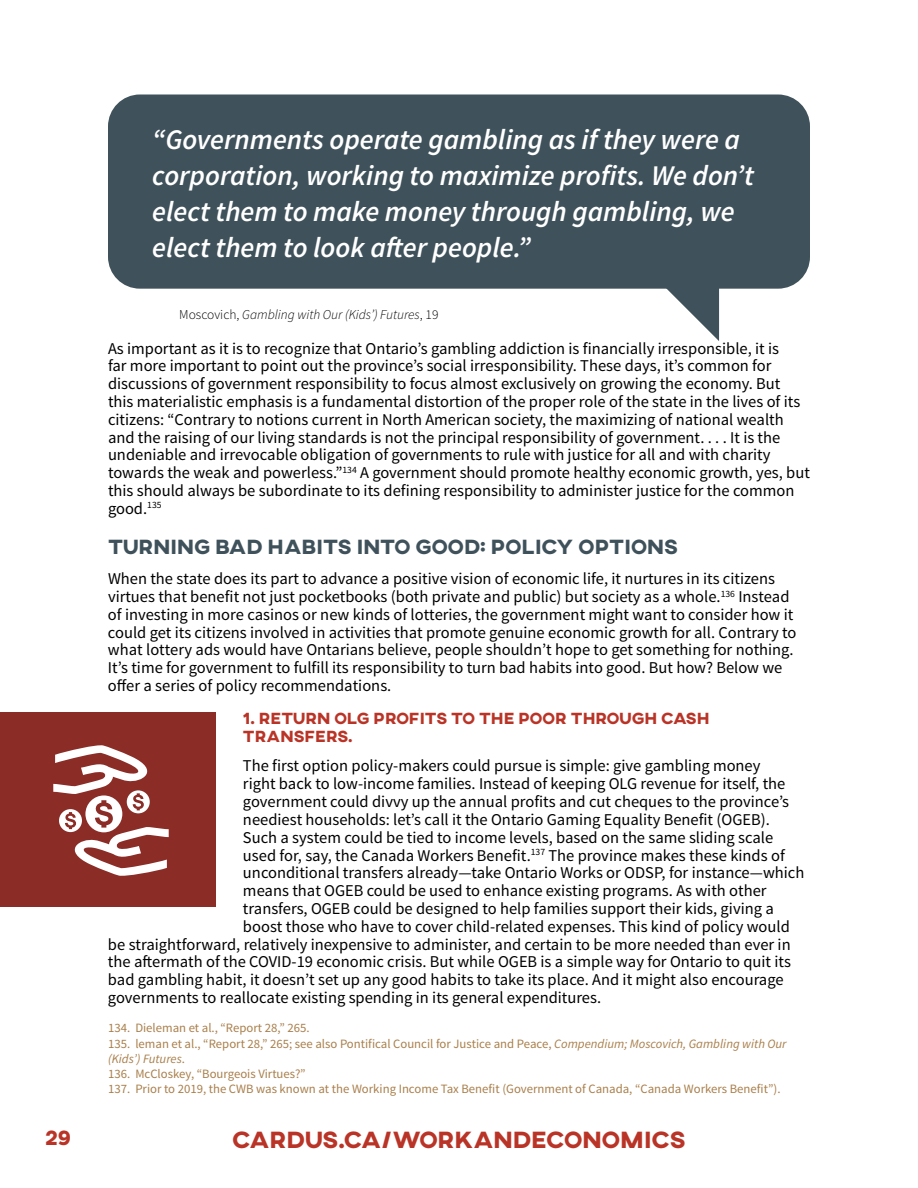
<style>
.page{position:relative;width:918px;height:1188px;background:#fff}
.page>*{position:absolute;margin:0;border:0;box-sizing:border-box;transform-origin:0 0}
.t1{font:italic 600 28.5px/36px "Source Sans Pro";color:#fff}
.t2{font:800 24px "AXIS";color:#b93427}
.t3{font:800 21px "AXIS";color:#3f515a}
.t4{font:800 21px "AXIS";color:#b93427}
.t5{font:16.5px/17.9px "Source Sans Pro";color:#000}
.t6{font:800 16.5px/17.9px "AXIS";color:#b93427}
.t7{font:italic 300 13.5px "Source Sans Pro";color:#000}
.t8{font:12.75px/15.3px "Source Sans Pro";color:#a97f4b}
.s1{font-style:normal}
.s2{font-style:italic}
</style>
<div class="page">
<div style="left:0;top:712px;width:216px;height:195px;background:#8b2c26"></div>
<svg style="left:53px;top:745px;width:116px;height:131px"></svg>
<div style="left:108px;top:95px;width:702px;height:194px;background:#3f515a;border-radius:32px"></div>
<svg style="left:665px;top:288px;width:54px;height:53px"></svg>
<h1 class="t1" style="left:152px;top:121px;width:603px">“Governments operate gambling as if they were a corporation, working to maximize profits. We don’t elect them to make money through gambling, we elect them to look after people.”</h1>
<p class="t7" style="left:179px;top:306px;width:261px"><span class="s1">Moscovich,</span> Gambling with Our (Kids’) Futures<span class="s1">, 19</span></p>
<p class="t5" style="left:108px;top:339px;width:703px">As important as it is to recognize that Ontario’s gambling addiction is financially irresponsible, it is<br>far more important to point out the province’s social irresponsibility. These days, it’s common for discussions of government responsibility to focus almost exclusively on growing the economy. But this materialistic emphasis is a fundamental distortion of the proper role of the state in the lives of its citizens: “Contrary to notions current in North American society, the maximizing of national wealth and the raising of our living standards is not the principal responsibility of government. . . . It is the undeniable and irrevocable obligation of governments to rule with justice for all and with charity towards the weak and powerless.”<sup>134</sup> A government should promote healthy economic growth, yes, but this should always be subordinate to its defining responsibility to administer justice for the common good.<sup>135</sup></p>
<p class="t3" style="left:108px;top:533px;width:571px">TURNING BAD HABITS INTO GOOD: POLICY OPTIONS</p>
<p class="t5" style="left:108px;top:570px;width:690px">When the state does its part to advance a positive vision of economic life, it nurtures in its citizens virtues that benefit not just pocketbooks (both private and public) but society as a whole.<sup>136</sup> Instead of investing in more casinos or new kinds of lotteries, the government might want to consider how it could get its citizens involved in activities that promote genuine economic growth for all. Contrary to what lottery ads would have Ontarians believe, people shouldn’t hope to get something for nothing.<br>It’s time for government to fulfill its responsibility to turn bad habits into good. But how? Below we offer a series of policy recommendations.</p>
<p class="t6" style="left:243px;top:710px;width:468px">1. RETURN OLG PROFITS TO THE POOR THROUGH CASH<br>TRANSFERS.</p>
<p class="t5" style="left:243px;top:757px;width:519px">The first option policy-makers could pursue is simple: give gambling money</p>
<p class="t5" style="left:243px;top:775px;width:544px">right back to low-income families. Instead of keeping OLG revenue for itself, the</p>
<p class="t5" style="left:243px;top:793px;width:548px">government could divvy up the annual profits and cut cheques to the province’s</p>
<p class="t5" style="left:243px;top:811px;width:528px">neediest households: let’s call it the Ontario Gaming Equality Benefit (OGEB).</p>
<p class="t5" style="left:243px;top:829px;width:532px">Such a system could be tied to income levels, based on the same sliding scale</p>
<p class="t5" style="left:243px;top:846px;width:543px">used for, say, the Canada Workers Benefit.<sup>137</sup> The province makes these kinds of</p>
<p class="t5" style="left:243px;top:864px;width:563px">unconditional transfers already—take Ontario Works or ODSP, for instance—which</p>
<p class="t5" style="left:243px;top:882px;width:525px">means that OGEB could be used to enhance existing programs. As with other</p>
<p class="t5" style="left:243px;top:900px;width:532px">transfers, OGEB could be designed to help families support their kids, giving a</p>
<p class="t5" style="left:243px;top:918px;width:548px">boost those who have to cover child-related expenses. This kind of policy would</p>
<p class="t5" style="left:108px;top:935px;width:684px">be straightforward, relatively inexpensive to administer, and certain to be more needed than ever in</p>
<p class="t5" style="left:108px;top:953px;width:684px">the aftermath of the COVID-19 economic crisis. But while OGEB is a simple way for Ontario to quit its</p>
<p class="t5" style="left:108px;top:971px;width:677px">bad gambling habit, it doesn’t set up any good habits to take its place. And it might also encourage</p>
<p class="t5" style="left:108px;top:989px;width:495px">governments to reallocate existing spending in its general expenditures.</p>
<p class="t8" style="left:108px;top:1021px;width:680px">134. Dieleman et al., “Report 28,” 265.<br>135. leman et al., “Report 28,” 265; see also Pontifical Council for Justice and Peace, <span class="s2">Compendium; Moscovich, Gambling with Our (Kids’) Futures</span>.<br>136. McCloskey, “Bourgeois Virtues?”<br>137. Prior to 2019, the CWB was known at the Working Income Tax Benefit (Government of Canada, “Canada Workers Benefit”).</p>
<p class="t4" style="left:45px;top:1124px;width:28px">29</p>
<h2 class="t2" style="left:232px;top:1124px;width:455px">CARDUS.CA/WORKANDECONOMICS</h2>
</div>
